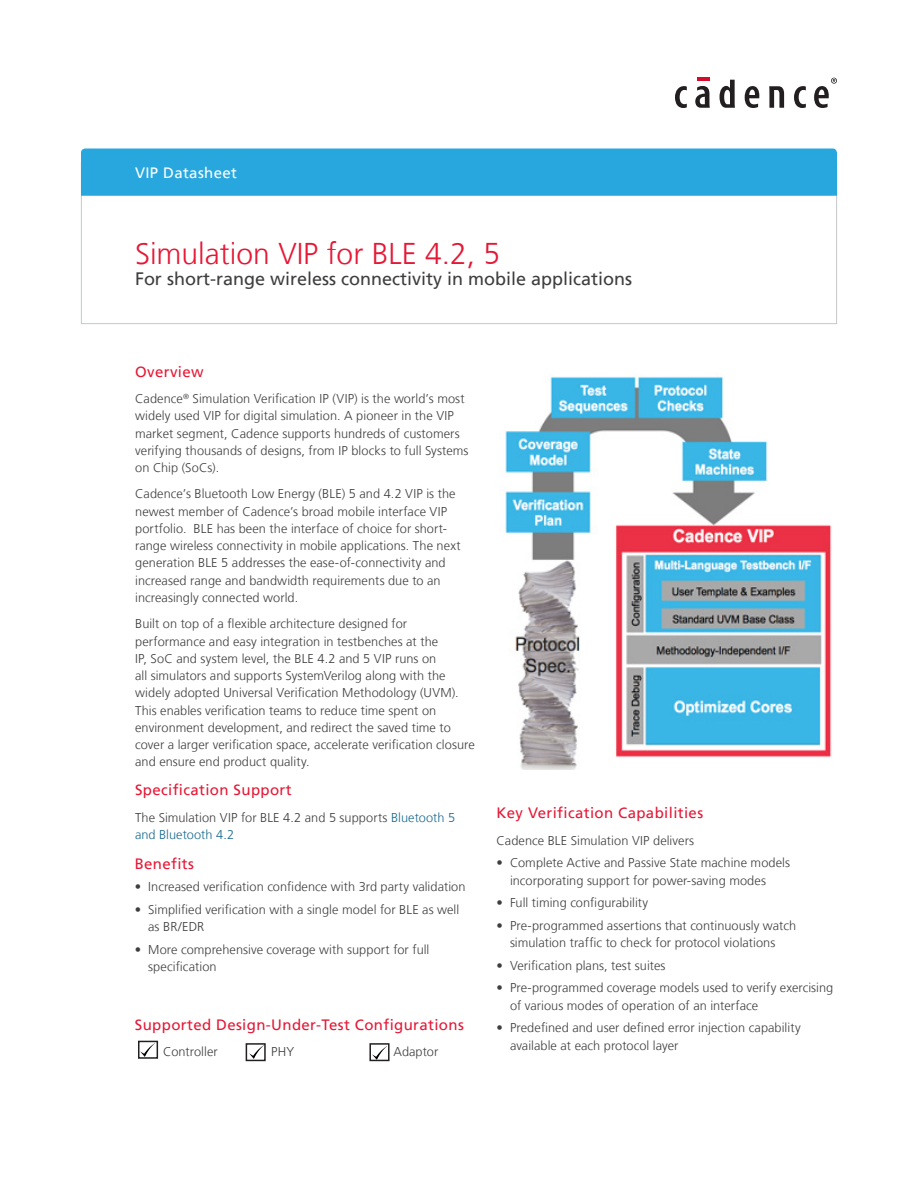
<style>
.page{position:relative;width:918px;height:1188px;background:#fff}
.page>*{position:absolute;margin:0;border:0;box-sizing:border-box;transform-origin:0 0}
.t1{font:300 30px "Frutiger LT";color:#e51836}
.t2{font:18px "Frutiger LT";color:#3e3e3f}
.Body_Header_A{font:15px "Frutiger LT";letter-spacing:.025em;color:#e51836}
.t3{font:15px "Frutiger LT";letter-spacing:.025em;color:#fff}
.Body{font:300 12.75px/17.2px "Frutiger LT";letter-spacing:.005em;color:#3e3e3f}
.s1{color:#1a6a8f}
</style>
<div class="page">
<div style="left:81px;top:148px;width:756px;height:48px;background:#28a7df"></div>
<svg style="left:675px;top:86px;width:12px;height:22px"></svg>
<svg style="left:695px;top:78px;width:15px;height:30px"></svg>
<svg style="left:720px;top:80px;width:15px;height:28px"></svg>
<svg style="left:745px;top:86px;width:14px;height:22px"></svg>
<svg style="left:769px;top:86px;width:15px;height:22px"></svg>
<svg style="left:794px;top:86px;width:12px;height:22px"></svg>
<svg style="left:814px;top:78px;width:23px;height:30px"></svg>
<div style="left:369px;top:1043px;width:21px;height:18px;border:2px solid #231f20"></div>
<img style="left:250px;top:1046px;width:13px;height:12px">
<div style="left:246px;top:1043px;width:20px;height:18px;border:2px solid #231f20"></div>
<div style="left:138px;top:1041px;width:20px;height:18px;border:2px solid #231f20"></div>
<img style="left:140px;top:1043px;width:14px;height:13px">
<img style="left:373px;top:1046px;width:14px;height:13px">
<img style="left:505px;top:375px;width:327px;height:395px">
<p class="t3" style="left:135px;top:164px;width:104px">VIP Datasheet</p>
<h1 class="t1" style="left:135px;top:236px;width:367px">Simulation VIP for BLE 4.2, 5</h1>
<h2 class="t2" style="left:135px;top:268px;width:499px">For short-range wireless connectivity in mobile applications</h2>
<p class="Body_Header_A" style="left:135px;top:363px;width:70px">Overview</p>
<p class="Body" style="left:135px;top:390px;width:335px">Cadence<sup>®</sup> Simulation Verification IP (VIP) is the world’s most widely used VIP for digital simulation. A pioneer in the VIP market segment, Cadence supports hundreds of customers verifying thousands of designs, from IP blocks to full Systems on Chip (SoCs).</p>
<p class="Body" style="left:135px;top:486px;width:327px">Cadence’s Bluetooth Low Energy (BLE) 5 and 4.2 VIP is the newest member of Cadence’s broad mobile interface VIP portfolio. BLE has been the interface of choice for short&shy;range wireless connectivity in mobile applications. The next generation BLE 5 addresses the ease-of-connectivity and increased range and bandwidth requirements due to an increasingly connected world.</p>
<p class="Body" style="left:135px;top:616px;width:341px">Built on top of a flexible architecture designed for performance and easy integration in testbenches at the<br>IP, SoC and system level, the BLE 4.2 and 5 VIP runs on<br>all simulators and supports SystemVerilog along with the widely adopted Universal Verification Methodology (UVM).<br>This enables verification teams to reduce time spent on environment development, and redirect the saved time to cover a larger verification space, accelerate verification closure and ensure end product quality.</p>
<p class="Body_Header_A" style="left:135px;top:781px;width:158px">Specification Support</p>
<p class="Body" style="left:135px;top:809px;width:322px">The Simulation VIP for BLE 4.2 and 5 supports <span class="s1">Bluetooth 5 and Bluetooth 4.2</span></p>
<p class="Body_Header_A" style="left:496px;top:804px;width:208px">Key Verification Capabilities</p>
<p class="Body" style="left:496px;top:832px;width:199px">Cadence BLE Simulation VIP delivers</p>
<p class="Body" style="left:510px;top:854px;width:282px;text-indent:-14px">• Complete Active and Passive State machine models incorporating support for power-saving modes</p>
<p class="Body" style="left:496px;top:894px;width:153px">• Full timing configurability</p>
<p class="Body" style="left:496px;top:917px;width:301px;text-align:center">• Pre-programmed assertions that continuously watch simulation traffic to check for protocol violations</p>
<p class="Body" style="left:496px;top:957px;width:171px">• Verification plans, test suites</p>
<p class="Body" style="left:510px;top:980px;width:325px;text-indent:-14px">• Pre-programmed coverage models used to verify exercising of various modes of operation of an interface</p>
<p class="Body" style="left:510px;top:1019px;width:292px;text-indent:-14px">• Predefined and user defined error injection capability available at each protocol layer</p>
<p class="Body_Header_A" style="left:135px;top:855px;width:61px">Benefits</p>
<p class="Body" style="left:135px;top:879px;width:332px">• Increased verification confidence with 3rd party validation</p>
<p class="Body" style="left:148px;top:901px;width:313px;text-indent:-14px">• Simplified verification with a single model for BLE as well as BR/EDR</p>
<p class="Body" style="left:148px;top:941px;width:283px;text-indent:-14px">• More comprehensive coverage with support for full specification</p>
<p class="Body_Header_A" style="left:135px;top:1016px;width:331px">Supported Design-Under-Test Configurations</p>
<p class="Body" style="left:163px;top:1043px;width:56px">Controller</p>
<p class="Body" style="left:271px;top:1043px;width:25px">PHY</p>
<p class="Body" style="left:394px;top:1043px;width:46px">Adaptor</p>
</div>
